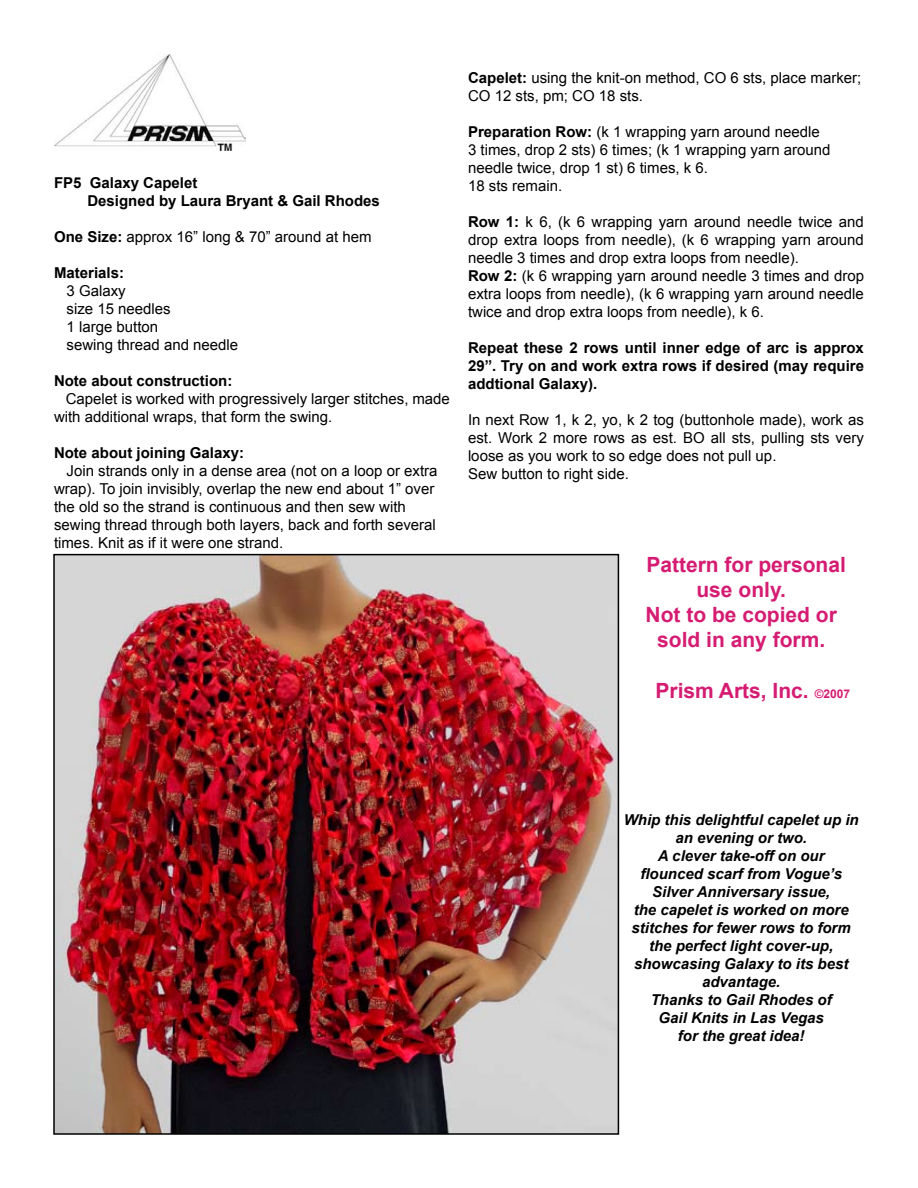
<style>
.page{position:relative;width:918px;height:1188px;background:#fff}
.page>*{position:absolute;margin:0;border:0;box-sizing:border-box;transform-origin:0 0}
.t1{font:700 21px/25.2px "Arial";color:#d51c72;text-align:center}
.t2{font:15px/18px "Arial";color:#000}
.t3{font:italic 700 15px/18px "Arial";color:#000;text-align:center}
.t4{font:700 15px/18px "Arial";color:#000;text-align:justify}
.s1{font-weight:700}
.s2{font-size:12px}
</style>
<div class="page">
<img style="left:56px;top:557px;width:560px;height:575px">
<div style="left:53px;top:554px;width:566px;height:581px;border:2px solid #000"></div>
<img style="left:54px;top:54px;width:192px;height:98px">
<p class="t4" style="left:87px;top:175px;width:294px;text-indent:-33px">FP5 Galaxy Capelet<br>Designed by Laura Bryant &amp; Gail Rhodes</p>
<p class="t2" style="left:54px;top:228px;width:319px"><span class="s1">One Size:</span> approx 16” long &amp; 70” around at hem</p>
<p class="t4" style="left:54px;top:265px;width:72px">Materials:</p>
<p class="t2" style="left:67px;top:282px;width:173px">3 Galaxy<br>size 15 needles<br>1 large button<br>sewing thread and needle</p>
<p class="t4" style="left:54px;top:373px;width:180px">Note about construction:</p>
<p class="t2" style="left:54px;top:390px;width:397px;text-indent:12px">Capelet is worked with progressively larger stitches, made with additional wraps, that form the swing.</p>
<p class="t4" style="left:54px;top:445px;width:192px">Note about joining Galaxy:</p>
<p class="t2" style="left:54px;top:462px;width:385px;text-indent:13px">Join strands only in a dense area (not on a loop or extra wrap). To join invisibly, overlap the new end about 1” over the old so the strand is continuous and then sew with sewing thread through both layers, back and forth several times. Knit as if it were one strand.</p>
<p class="t2" style="left:468px;top:69px;width:395px"><span class="s1">Capelet:</span> using the knit-on method, CO 6 sts, place marker;<br>CO 12 sts, pm; CO 18 sts.</p>
<p class="t2" style="left:468px;top:123px;width:364px"><span class="s1">Preparation Row:</span> (k 1 wrapping yarn around needle 3 times, drop 2 sts) 6 times; (k 1 wrapping yarn around needle twice, drop 1 st) 6 times, k 6.<br>18 sts remain.</p>
<p class="t2" style="left:468px;top:213px;width:398px"><span class="s1">Row 1:</span> k 6, (k 6 wrapping yarn around needle twice and drop extra loops from needle), (k 6 wrapping yarn around needle 3 times and drop extra loops from needle).<br><span class="s1">Row 2:</span> (k 6 wrapping yarn around needle 3 times and drop extra loops from needle), (k 6 wrapping yarn around needle twice and drop extra loops from needle), k 6.</p>
<p class="t4" style="left:468px;top:339px;width:398px">Repeat these 2 rows until inner edge of arc is approx 29”. Try on and work extra rows if desired (may require addtional Galaxy).</p>
<p class="t2" style="left:468px;top:411px;width:398px">In next Row 1, k 2, yo, k 2 tog (buttonhole made), work as est. Work 2 more rows as est. BO all sts, pulling sts very loose as you work to so edge does not pull up.<br>Sew button to right side.</p>
<h1 class="t1" style="left:646px;top:552px;width:202px">Pattern for personal use only.<br>Not to be copied or sold in any form.</h1>
<h1 class="t1" style="left:656px;top:678px;width:196px">Prism Arts, Inc. <span class="s2">©2007</span></h1>
<p class="t3" style="left:624px;top:812px;width:237px">Whip this delightful capelet up in an evening or two.<br>A clever take-off on our<br>flounced scarf from Vogue’s<br>Silver Anniversary issue,<br>the capelet is worked on more stitches for fewer rows to form the perfect light cover-up, showcasing Galaxy to its best advantage.<br>Thanks to Gail Rhodes of<br>Gail Knits in Las Vegas<br>for the great idea!</p>
</div>
